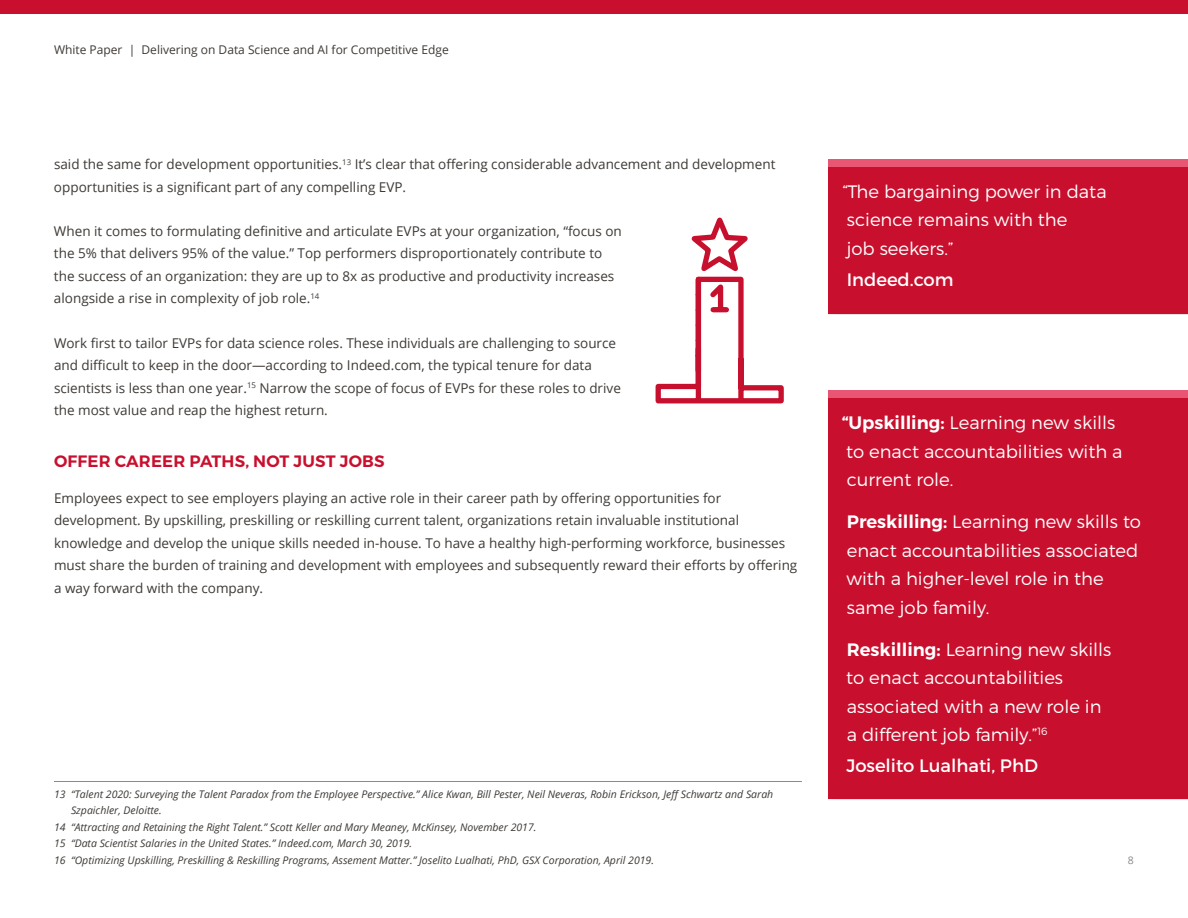
<style>
.page{position:relative;width:1188px;height:918px;background:#fff}
.page>*{position:absolute;margin:0;border:0;box-sizing:border-box;transform-origin:0 0}
.t1{font:300 18px/28.5px "Montserrat";color:#fff}
.t2{font:18px "Montserrat";color:#fff}
.t3{font:600 16.5px "Montserrat";letter-spacing:.01em;color:#c8102e}
.t4{font:13.5px/22.5px "Open Sans";color:#3d3935}
.t5{font:12px "Open Sans";color:#3d3935}
.t6{font:italic 10.5px "Open Sans";color:#3d3935}
.t7{font:10.5px "Open Sans";color:#8a8a8a}
.s1{font-weight:600}
</style>
<div class="page">
<hr style="left:54px;top:781px;width:748px;height:1px;background:#8a8a8a">
<svg style="left:655px;top:217px;width:129px;height:187px"></svg>
<div style="left:829px;top:160px;width:359px;height:154px;background:#c8102e"></div>
<div style="left:829px;top:159px;width:359px;height:7px;background:#e85673"></div>
<div style="left:829px;top:392px;width:359px;height:407px;background:#c8102e"></div>
<div style="left:829px;top:391px;width:359px;height:7px;background:#e85673"></div>
<div style="left:0;top:0;width:1188px;height:14px;background:#c8102e"></div>
<p class="t5" style="left:54px;top:41px;width:396px">White Paper | Delivering on Data Science and AI for Competitive Edge</p>
<p class="t4" style="left:54px;top:153px;width:723px">said the same for development opportunities.<sup>13</sup> It’s clear that offering considerable advancement and development opportunities is a significant part of any compelling EVP.</p>
<p class="t4" style="left:54px;top:219px;width:569px">When it comes to formulating definitive and articulate EVPs at your organization, “focus on the 5% that delivers 95% of the value.” Top performers disproportionately contribute to the success of an organization: they are up to 8x as productive and productivity increases alongside a rise in complexity of job role.<sup>14</sup></p>
<p class="t4" style="left:54px;top:331px;width:568px">Work first to tailor EVPs for data science roles. These individuals are challenging to source and difficult to keep in the door—according to Indeed.com, the typical tenure for data scientists is less than one year.<sup>15</sup> Narrow the scope of focus of EVPs for these roles to drive the most value and reap the highest return.</p>
<p class="t3" style="left:54px;top:451px;width:332px">OFFER CAREER PATHS, NOT JUST JOBS</p>
<p class="t4" style="left:54px;top:486px;width:745px">Employees expect to see employers playing an active role in their career path by offering opportunities for development. By upskilling, preskilling or reskilling current talent, organizations retain invaluable institutional knowledge and develop the unique skills needed in-house. To have a healthy high-performing workforce, businesses must share the burden of training and development with employees and subsequently reward their efforts by offering a way forward with the company.<sup>16</sup></p>
<p class="t6" style="left:54px;top:787px;width:721px">13 “Talent 2020: Surveying the Talent Paradox from the Employee Perspective.” Alice Kwan, Bill Pester, Neil Neveras, Robin Erickson, Jeff Schwartz and Sarah</p>
<p class="t6" style="left:71px;top:803px;width:92px">Szpaichler, Deloitte.</p>
<p class="t6" style="left:54px;top:820px;width:484px">14 “Attracting and Retaining the Right Talent.” Scott Keller and Mary Meaney, McKinsey, November 2017.</p>
<p class="t6" style="left:54px;top:836px;width:360px">15 “Data Scientist Salaries in the United States.” Indeed.com, March 30, 2019.</p>
<p class="t6" style="left:54px;top:853px;width:602px">16 “Optimizing Upskilling, Preskilling &amp; Reskilling Programs, Assement Matter.” Joselito Lualhati, PhD, GSX Corporation, April 2019.</p>
<h1 class="t1" style="left:843px;top:177px;width:266px">“The bargaining power in data science remains with the<br>job seekers.”</h1>
<h1 class="t2" style="left:847px;top:268px;width:108px">Indeed.com</h1>
<h1 class="t1" style="left:842px;top:408px;width:282px"><span class="s1">“Upskilling:</span> Learning new skills to enact accountabilities with a current role.</h1>
<h1 class="t1" style="left:846px;top:507px;width:296px"><span class="s1">Preskilling:</span> Learning new skills to enact accountabilities associated with a higher-level role in the same job family.</h1>
<h1 class="t1" style="left:846px;top:635px;width:267px"><span class="s1">Reskilling:</span> Learning new skills to enact accountabilities associated with a new role in a different job family.”<sup>16</sup></h1>
<h1 class="t2" style="left:846px;top:755px;width:193px">Joselito Lualhati, PhD</h1>
<p class="t7" style="left:1128px;top:853px;width:8px">8</p>
</div>
